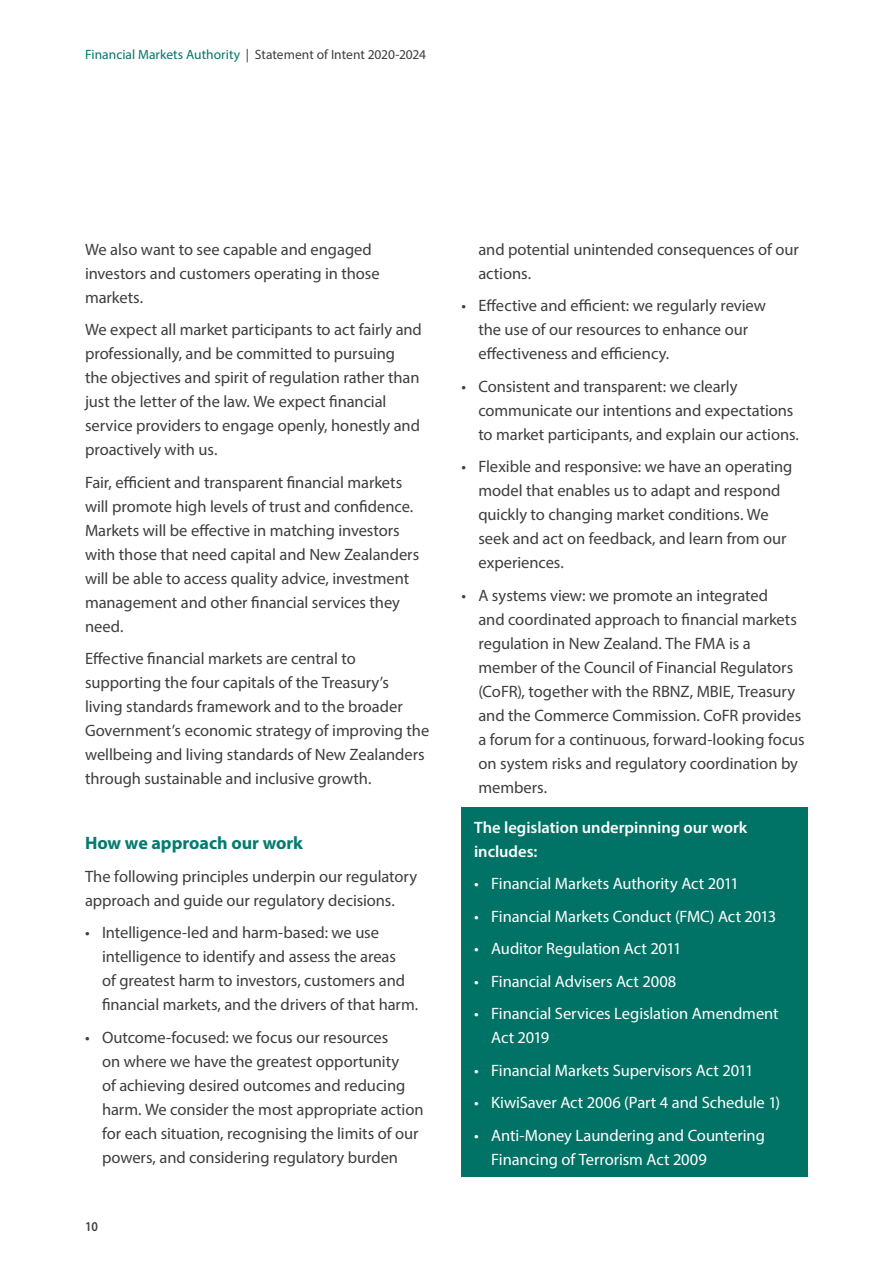
<style>
.page{position:relative;width:893px;height:1263px;background:#fff}
.page>*{position:absolute;margin:0;border:0;box-sizing:border-box;transform-origin:0 0}
.Body_Header_Green{font:700 18px "Myriad Pro";color:#047b70}
.Body_Header_Green-2{font:16.5px/24px "Myriad Pro";letter-spacing:-.005em;color:#3e3e3f}
.t1{font:16.5px/24px "Myriad Pro";letter-spacing:-.005em;color:#fff}
.Body_Header_Green-3{font:600 16.5px/24px "Myriad Pro";color:#fff}
.t2{font:13.5px "Myriad Pro";color:#3e3e3f}
.t3{font:600 13.5px "Myriad Pro";color:#3e3e3f;scale:.9 1}
.s1{color:#00776b}
</style>
<div class="page">
<div style="left:461px;top:807px;width:347px;height:370px;background:#007366"></div>
<p class="t2" style="left:85px;top:46px;width:343px"><span class="s1">Financial Markets Authority</span> | Statement of Intent 2020-2024</p>
<p class="Body_Header_Green-2" style="left:85px;top:237px;width:296px">We also want to see capable and engaged investors and customers operating in those markets.</p>
<p class="Body_Header_Green-2" style="left:85px;top:317px;width:338px">We expect all market participants to act fairly and professionally, and be committed to pursuing the objectives and spirit of regulation rather than just the letter of the law. We expect financial service providers to engage openly, honestly and proactively with us.</p>
<p class="Body_Header_Green-2" style="left:85px;top:470px;width:336px">Fair, efficient and transparent financial markets will promote high levels of trust and confidence.<br>Markets will be effective in matching investors with those that need capital and New Zealanders will be able to access quality advice, investment management and other financial services they need.</p>
<p class="Body_Header_Green-2" style="left:85px;top:646px;width:346px">Effective financial markets are central to supporting the four capitals of the Treasury’s living standards framework and to the broader Government’s economic strategy of improving the wellbeing and living standards of New Zealanders through sustainable and inclusive growth.</p>
<p class="Body_Header_Green" style="left:85px;top:831px;width:219px">How we approach our work</p>
<p class="Body_Header_Green-2" style="left:85px;top:864px;width:334px">The following principles underpin our regulatory approach and guide our regulatory decisions.</p>
<p class="Body_Header_Green-2" style="left:102px;top:920px;width:318px;text-indent:-17px">• Intelligence-led and harm-based: we use intelligence to identify and assess the areas<br>of greatest harm to investors, customers and financial markets, and the drivers of that harm.</p>
<p class="Body_Header_Green-2" style="left:102px;top:1025px;width:323px;text-indent:-17px">• Outcome-focused: we focus our resources<br>on where we have the greatest opportunity<br>of achieving desired outcomes and reducing harm. We consider the most appropriate action for each situation, recognising the limits of our powers, and considering regulatory burden</p>
<p class="t3" style="left:85px;top:1218px;width:16px">10</p>
<p class="Body_Header_Green-2" style="left:478px;top:237px;width:322px">and potential unintended consequences of our actions.</p>
<p class="Body_Header_Green-2" style="left:478px;top:293px;width:289px;text-indent:-17px">• Effective and efficient: we regularly review the use of our resources to enhance our effectiveness and efficiency.</p>
<p class="Body_Header_Green-2" style="left:478px;top:374px;width:322px;text-indent:-17px">• Consistent and transparent: we clearly communicate our intentions and expectations to market participants, and explain our actions.</p>
<p class="Body_Header_Green-2" style="left:478px;top:454px;width:316px;text-indent:-17px">• Flexible and responsive: we have an operating model that enables us to adapt and respond quickly to changing market conditions. We seek and act on feedback, and learn from our experiences.</p>
<p class="Body_Header_Green-2" style="left:478px;top:583px;width:328px;text-indent:-17px">• A systems view: we promote an integrated<br>and coordinated approach to financial markets regulation in New Zealand. The FMA is a member of the Council of Financial Regulators (CoFR), together with the RBNZ, MBIE, Treasury and the Commerce Commission. CoFR provides a forum for a continuous, forward-looking focus on system risks and regulatory coordination by members.</p>
<p class="Body_Header_Green-3" style="left:474px;top:815px;width:275px">The legislation underpinning our work includes:</p>
<p class="t1" style="left:474px;top:871px;width:266px">• Financial Markets Authority Act 2011</p>
<p class="t1" style="left:474px;top:904px;width:304px">• Financial Markets Conduct (FMC) Act 2013</p>
<p class="t1" style="left:474px;top:936px;width:209px">• Auditor Regulation Act 2011</p>
<p class="t1" style="left:474px;top:969px;width:204px">• Financial Advisers Act 2008</p>
<p class="t1" style="left:491px;top:1001px;width:289px;text-indent:-17px">• Financial Services Legislation Amendment<br>Act 2019</p>
<p class="t1" style="left:474px;top:1058px;width:281px">• Financial Markets Supervisors Act 2011</p>
<p class="t1" style="left:474px;top:1090px;width:308px">• KiwiSaver Act 2006 (Part 4 and Schedule 1)</p>
<p class="t1" style="left:491px;top:1123px;width:275px;text-indent:-17px">• Anti-Money Laundering and Countering<br>Financing of Terrorism Act 2009</p>
</div>
